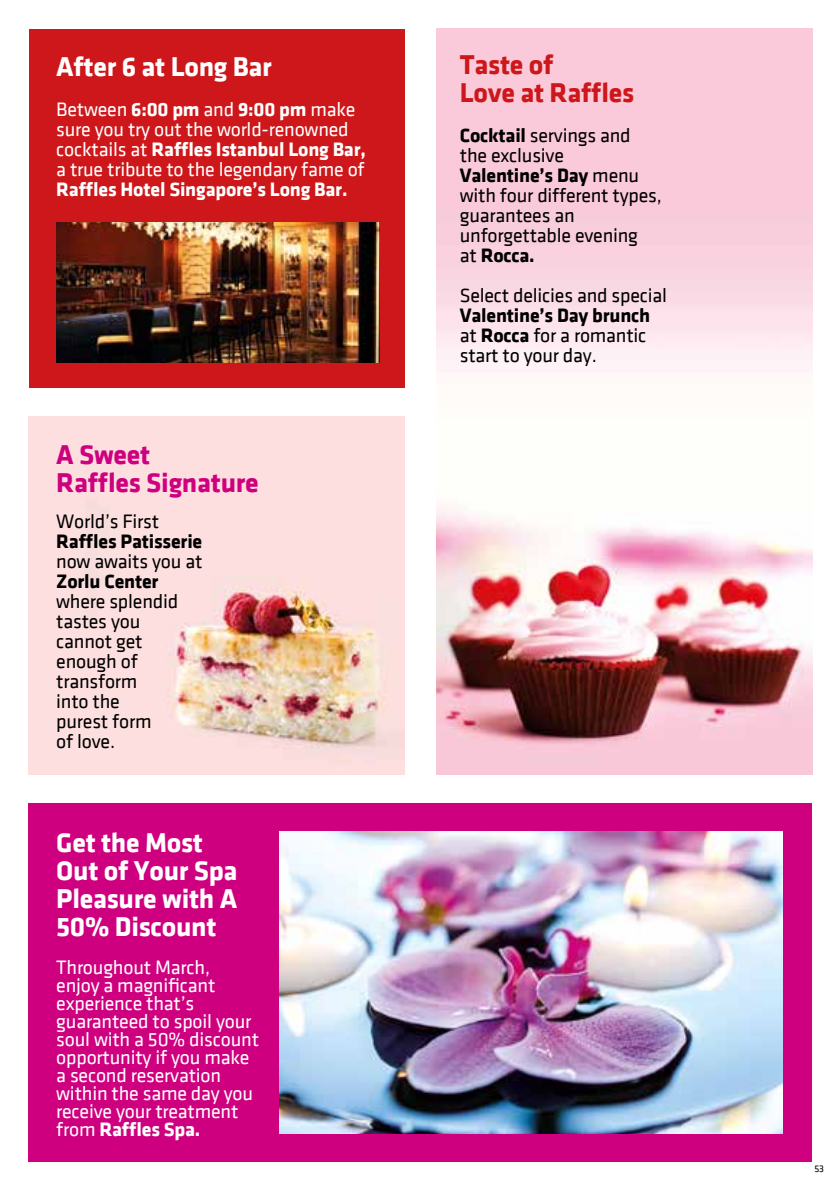
<style>
.page{position:relative;width:840px;height:1191px;background:#fff}
.page>*{position:absolute;margin:0;border:0;box-sizing:border-box;transform-origin:0 0}
.t1{font:700 28px/28px "Klavika Dot";letter-spacing:-.01em;color:#fff}
.t2{font:700 28px/28px "Klavika Dot";letter-spacing:-.01em;color:#cf007f}
.t3{font:700 28px/28px "Klavika Dot";letter-spacing:-.01em;color:#cd171a}
.t4{font:20px/18px "Klavika Dot";letter-spacing:-.01em;color:#fff}
.t5{font:20px/20px "Klavika Dot";letter-spacing:-.01em;color:#000}
.t6{font:700 20px "Klavika Dot";letter-spacing:-.01em;color:#fff}
.t7{font:700 20px "Klavika Dot";letter-spacing:-.01em;color:#000}
.t8{font:10px "Klavika Dot";color:#000}
.s1{font-weight:700}
</style>
<div class="page">
<img style="left:436px;top:28px;width:375px;height:746px">
<img style="left:29px;top:416px;width:375px;height:358px">
<div style="left:29px;top:29px;width:375px;height:358px;background:#cd171a"></div>
<div style="left:29px;top:803px;width:782px;height:358px;background:#cf007f"></div>
<img style="left:279px;top:832px;width:503px;height:301px">
<img style="left:56px;top:223px;width:323px;height:140px">
<h1 class="t1" style="left:56px;top:53px;width:217px">After 6 at Long Bar</h1>
<p class="t4" style="left:56px;top:100px;width:311px;line-height:20px">Between <span class="s1">6:00 pm</span> and <span class="s1">9:00 pm</span> make sure you try out the world-renowned cocktails at <span class="s1">Raffles Istanbul Long Bar, </span>a true tribute to the legendary fame of</p>
<p class="t6" style="left:56px;top:179px;width:292px">Raffles Hotel Singapore’s Long Bar.</p>
<h1 class="t2" style="left:56px;top:440px;width:204px">A Sweet<br>Raffles Signature</h1>
<p class="t5" style="left:56px;top:511px;width:104px">World’s First</p>
<p class="t7" style="left:56px;top:530px;width:147px">Raffles Patisserie</p>
<p class="t5" style="left:56px;top:551px;width:148px">now awaits you at</p>
<p class="t7" style="left:56px;top:570px;width:104px">Zorlu Center</p>
<p class="t5" style="left:56px;top:591px;width:123px">where splendid tastes you cannot get enough of transform<br>into the<br>purest form<br>of love.</p>
<h1 class="t1" style="left:56px;top:828px;width:183px">Get the Most<br>Out of Your Spa<br>Pleasure with A<br>50% Discount</h1>
<p class="t4" style="left:56px;top:958px;width:204px">Throughout March,<br>enjoy a magnificant experience that’s guaranteed to spoil your soul with a 50% discount opportunity if you make a second reservation within the same day you receive your treatment from <span class="s1">Raffles Spa.</span></p>
<h1 class="t3" style="left:459px;top:51px;width:176px">Taste of<br>Love at Raffles</h1>
<p class="t5" style="left:459px;top:126px;width:203px"><span class="s1">Cocktail</span> servings and the exclusive<br><span class="s1">Valentine’s Day</span> menu with four different types, guarantees an unforgettable evening<br>at <span class="s1">Rocca.</span></p>
<p class="t5" style="left:459px;top:286px;width:209px">Select delicies and special</p>
<p class="t5" style="left:459px;top:306px;width:192px"><span class="s1">Valentine’s Day brunch </span>at <span class="s1">Rocca</span> for a romantic start to your day.</p>
<p class="t8" style="left:814px;top:1164px;width:11px">53</p>
</div>
